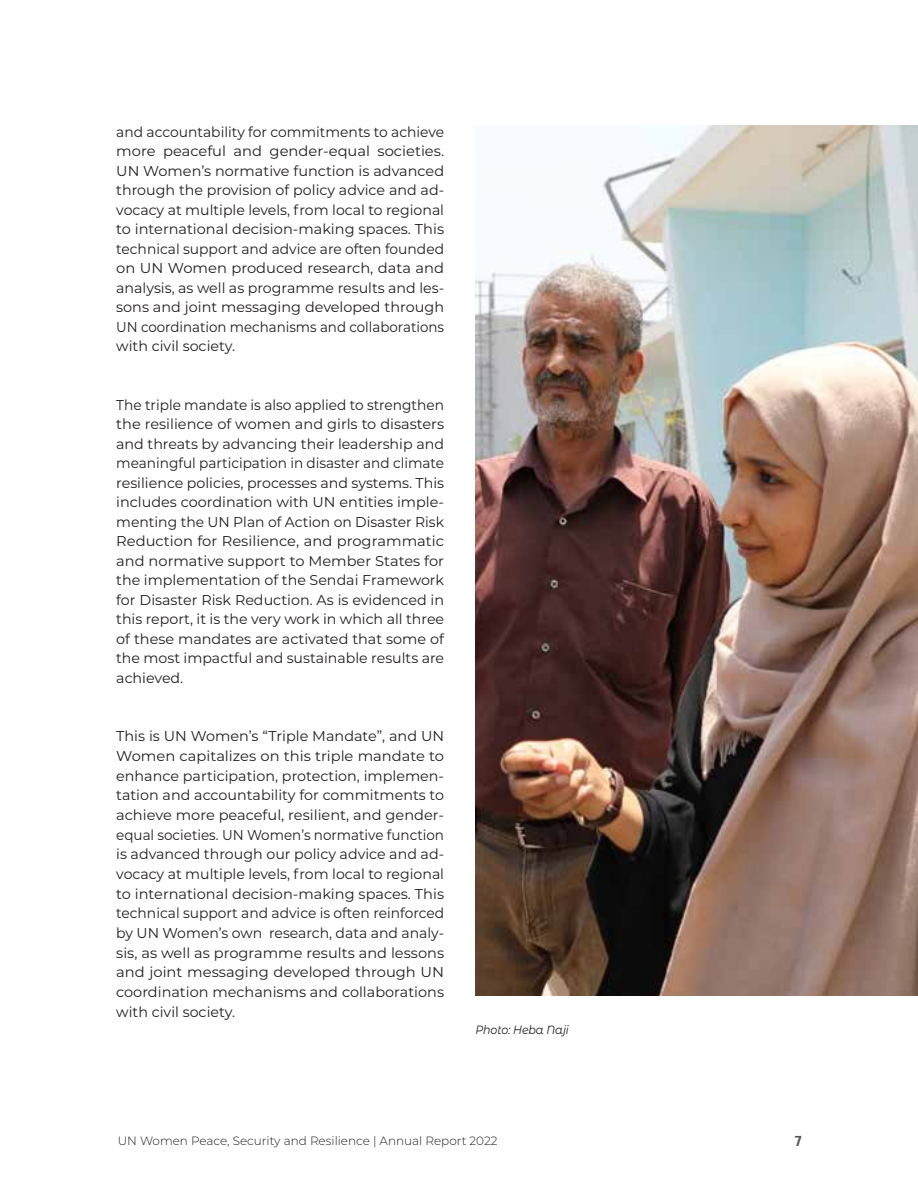
<style>
.page{position:relative;width:918px;height:1188px;background:#fff}
.page>*{position:absolute;margin:0;border:0;box-sizing:border-box;transform-origin:0 0}
.t1{font:15px "The Sans Bold Caps";color:#57585a}
.t2{font:14.25px/19.6px "Montserrat";color:#231f20;text-align:justify}
.t3{font:14.25px/19.5px "Montserrat";color:#231f20;text-align:justify;scale:.96 1}
.t4{font:300 12px "Montserrat";color:#231f20}
.t5{font:italic 12px "Montserrat Alternates";letter-spacing:-.01em;color:#231f20;scale:.92 1}
</style>
<div class="page">
<img style="left:475px;top:126px;width:443px;height:870px">
<p class="t2" style="left:116px;top:121px;width:329px">and accountability for commitments to achieve more peaceful and gender-equal societies.<br>UN Women’s normative function is advanced through the provision of policy advice and ad&shy;vocacy at multiple levels, from local to regional to international decision-making spaces. This technical support and advice are often founded on UN Women produced research, data and analysis, as well as programme results and les&shy;sons and joint messaging developed through UN coordination mechanisms and collaborations with civil society.</p>
<p class="t3" style="left:116px;top:394px;width:343px">The triple mandate is also applied to strengthen the resilience of women and girls to disasters and threats by advancing their leadership and meaningful participation in disaster and climate resilience policies, processes and systems. This includes coordination with UN entities imple&shy;menting the UN Plan of Action on Disaster Risk Reduction for Resilience, and programmatic and normative support to Member States for the implementation of the Sendai Framework for Disaster Risk Reduction. As is evidenced in this report, it is the very work in which all three of these mandates are activated that some of the most impactful and sustainable results are achieved.</p>
<p class="t2" style="left:116px;top:726px;width:329px">This is UN Women’s “Triple Mandate”, and UN Women capitalizes on this triple mandate to enhance participation, protection, implemen&shy;tation and accountability for commitments to achieve more peaceful, resilient, and gender&shy;equal societies. UN Women’s normative function is advanced through our policy advice and ad&shy;vocacy at multiple levels, from local to regional to international decision-making spaces. This technical support and advice is often reinforced by UN Women’s own research, data and analy&shy;sis, as well as programme results and lessons and joint messaging developed through UN coordination mechanisms and collaborations with civil society.</p>
<p class="t5" style="left:475px;top:1022px;width:103px">Photo: Heba Naji</p>
<p class="t4" style="left:118px;top:1133px;width:381px">UN Women Peace, Security and Resilience | Annual Report 2022</p>
<p class="t1" style="left:795px;top:1129px;width:8px">7</p>
</div>
